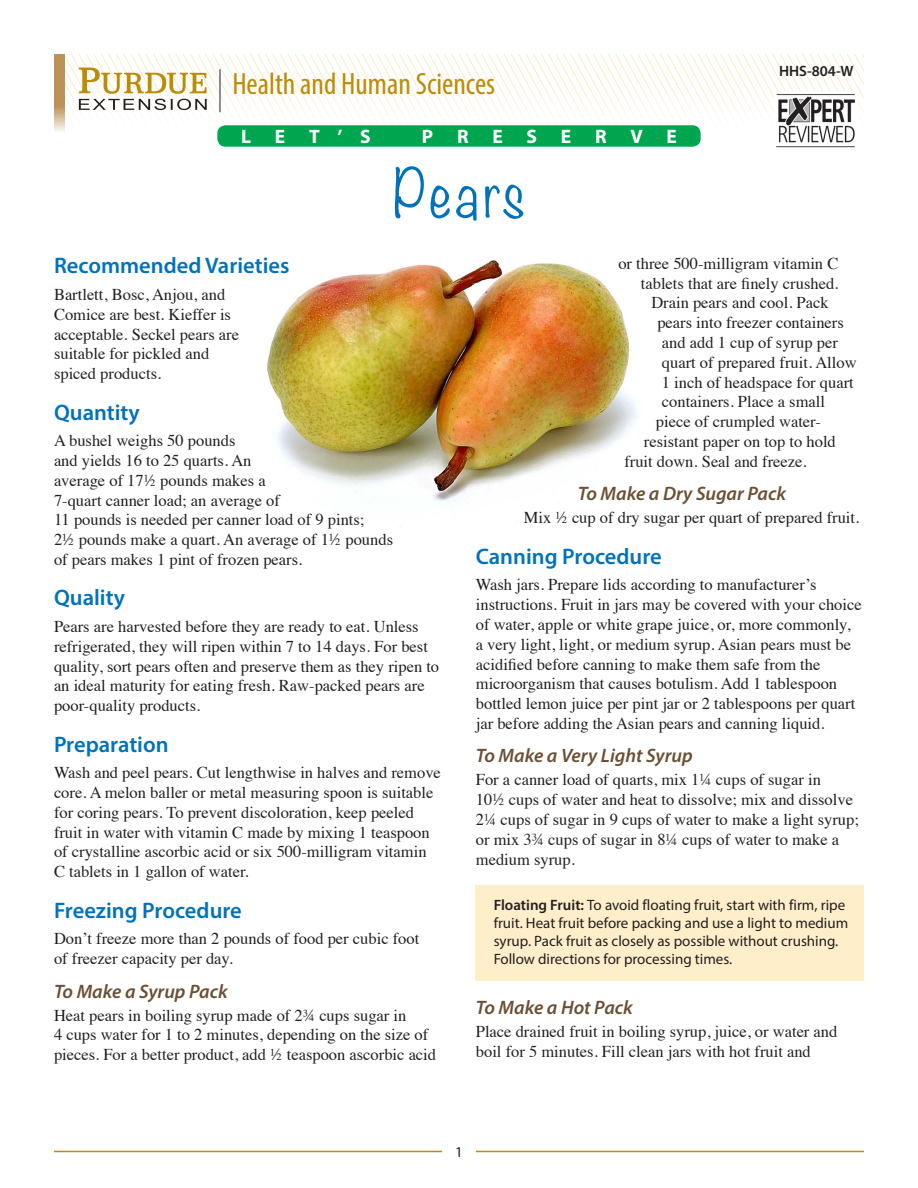
<style>
.page{position:relative;width:918px;height:1188px;background:#fff}
.page>*{position:absolute;margin:0;border:0;box-sizing:border-box;transform-origin:0 0}
.Headline{font:300 59.25px "Noteworthy";letter-spacing:.06em;color:#0072bc;scale:.88 1}
.t1{font:condensed 30.9px "Myriad Pro";color:#bb8c07}
.Heading_1{font:600 22.5px "Myriad Pro";color:#0072bc}
.Heading_2{font:italic 600 19.5px "Myriad Pro";color:#6b4f34}
.Heading_1-2{font:700 19.5px "Myriad Pro";letter-spacing:1.22em;color:#fff}
.Body_Text{font:16.5px/19.8px "Times";color:#231f20}
.t2{font:15px/18px "Myriad Pro";color:#231f20}
.t3{font:600 15px "Myriad Pro";color:#231f20}
.s1{font-weight:600}
</style>
<div class="page">
<hr style="left:54px;top:1151px;width:388px;height:1px;background:#bb8c07">
<hr style="left:476px;top:1151px;width:388px;height:1px;background:#bb8c07">
<img style="left:267px;top:260px;width:371px;height:257px">
<svg style="left:65px;top:54px;width:799px;height:67px"></svg>
<svg style="left:54px;top:54px;width:11px;height:77px"></svg>
<img style="left:775px;top:92px;width:83px;height:56px">
<svg style="left:79px;top:68px;width:128px;height:42px"></svg>
<hr style="left:220px;top:69px;width:1px;height:43px;background:#231f20">
<div style="left:218px;top:126px;width:482px;height:20px;background:#00a64f;border-radius:8px"></div>
<div style="left:217px;top:125px;width:484px;height:22px;border:2px solid #00a64f;border-radius:8px"></div>
<div style="left:476px;top:885px;width:388px;height:96px;background:#feeeca"></div>
<p class="t1" style="left:232px;top:65px;width:264px">Health and Human Sciences</p>
<p class="Heading_1-2" style="left:241px;top:124px;width:131px">L E T’S</p>
<p class="Heading_1-2" style="left:422px;top:124px;width:257px">PRESERVE</p>
<p class="Headline" style="left:393px;top:142px;width:152px">Pears</p>
<p class="t3" style="left:779px;top:61px;width:76px">HHS-804-W</p>
<p class="Heading_1" style="left:54px;top:252px;width:237px">Recommended Varieties</p>
<p class="Body_Text" style="left:54px;top:283px;width:187px">Bartlett, Bosc, Anjou, and<br>Comice are best. Kieffer is acceptable. Seckel pears are suitable for pickled and spiced products.</p>
<p class="Heading_1" style="left:54px;top:398px;width:87px">Quantity</p>
<p class="Body_Text" style="left:54px;top:429px;width:341px">A bushel weighs 50 pounds<br>and yields 16 to 25 quarts. An<br>average of 17½ pounds makes a<br>7-quart canner load; an average of<br>11 pounds is needed per canner load of 9 pints;<br>2½ pounds make a quart. An average of 1½ pounds of pears makes 1 pint of frozen pears.</p>
<p class="Heading_1" style="left:54px;top:584px;width:73px">Quality</p>
<p class="Body_Text" style="left:54px;top:615px;width:387px">Pears are harvested before they are ready to eat. Unless refrigerated, they will ripen within 7 to 14 days. For best quality, sort pears often and preserve them as they ripen to an ideal maturity for eating fresh. Raw-packed pears are poor-quality products.</p>
<p class="Heading_1" style="left:54px;top:730px;width:116px">Preparation</p>
<p class="Body_Text" style="left:54px;top:761px;width:388px">Wash and peel pears. Cut lengthwise in halves and remove core. A melon baller or metal measuring spoon is suitable for coring pears. To prevent discoloration, keep peeled fruit in water with vitamin C made by mixing 1 teaspoon of crystalline ascorbic acid or six 500-milligram vitamin C tablets in 1 gallon of water.</p>
<p class="Heading_1" style="left:54px;top:896px;width:189px">Freezing Procedure</p>
<p class="Body_Text" style="left:54px;top:927px;width:367px">Don’t freeze more than 2 pounds of food per cubic foot of freezer capacity per day.</p>
<p class="Heading_2" style="left:54px;top:979px;width:175px">To Make a Syrup Pack</p>
<p class="Body_Text" style="left:54px;top:1004px;width:384px">Heat pears in boiling syrup made of 2¾ cups sugar in<br>4 cups water for 1 to 2 minutes, depending on the size of pieces. For a better product, add ½ teaspoon ascorbic acid</p>
<p class="Body_Text" style="left:618px;top:252px;width:221px">or three 500-milligram vitamin C</p>
<p class="Body_Text" style="left:641px;top:272px;width:199px">tablets that are finely crushed.</p>
<p class="Body_Text" style="left:651px;top:292px;width:179px">Drain pears and cool. Pack</p>
<p class="Body_Text" style="left:657px;top:311px;width:188px">pears into freezer containers</p>
<p class="Body_Text" style="left:662px;top:331px;width:177px">and add 1 cup of syrup per</p>
<p class="Body_Text" style="left:662px;top:351px;width:196px">quart of prepared fruit. Allow</p>
<p class="Body_Text" style="left:662px;top:371px;width:193px">1 inch of headspace for quart</p>
<p class="Body_Text" style="left:662px;top:391px;width:165px">containers. Place a small</p>
<p class="Body_Text" style="left:656px;top:410px;width:167px">piece of crumpled water-</p>
<p class="Body_Text" style="left:644px;top:430px;width:194px">resistant paper on top to hold</p>
<p class="Body_Text" style="left:624px;top:450px;width:184px">fruit down. Seal and freeze.</p>
<p class="Heading_2" style="left:578px;top:481px;width:210px">To Make a Dry Sugar Pack</p>
<p class="Body_Text" style="left:524px;top:506px;width:337px">Mix ½ cup of dry sugar per quart of prepared fruit.</p>
<p class="Heading_1" style="left:476px;top:542px;width:187px">Canning Procedure</p>
<p class="Body_Text" style="left:476px;top:574px;width:387px">Wash jars. Prepare lids according to manufacturer’s instructions. Fruit in jars may be covered with your choice of water, apple or white grape juice, or, more commonly, a very light, light, or medium syrup. Asian pears must be acidified before canning to make them safe from the microorganism that causes botulism. Add 1 tablespoon bottled lemon juice per pint jar or 2 tablespoons per quart jar before adding the Asian pears and canning liquid.</p>
<p class="Heading_2" style="left:476px;top:743px;width:218px">To Make a Very Light Syrup</p>
<p class="Body_Text" style="left:476px;top:769px;width:385px">For a canner load of quarts, mix 1¼ cups of sugar in<br>10½ cups of water and heat to dissolve; mix and dissolve 2¼ cups of sugar in 9 cups of water to make a light syrup; or mix 3¾ cups of sugar in 8¼ cups of water to make a medium syrup.</p>
<p class="t2" style="left:494px;top:896px;width:356px"><span class="s1">Floating Fruit:</span> To avoid floating fruit, start with firm, ripe fruit. Heat fruit before packing and use a light to medium syrup. Pack fruit as closely as possible without crushing.<br>Follow directions for processing times.</p>
<p class="Heading_2" style="left:476px;top:995px;width:159px">To Make a Hot Pack</p>
<p class="Body_Text" style="left:476px;top:1020px;width:363px">Place drained fruit in boiling syrup, juice, or water and boil for 5 minutes. Fill clean jars with hot fruit and</p>
<p class="t2" style="left:455px;top:1143px;width:9px">1</p>
</div>
